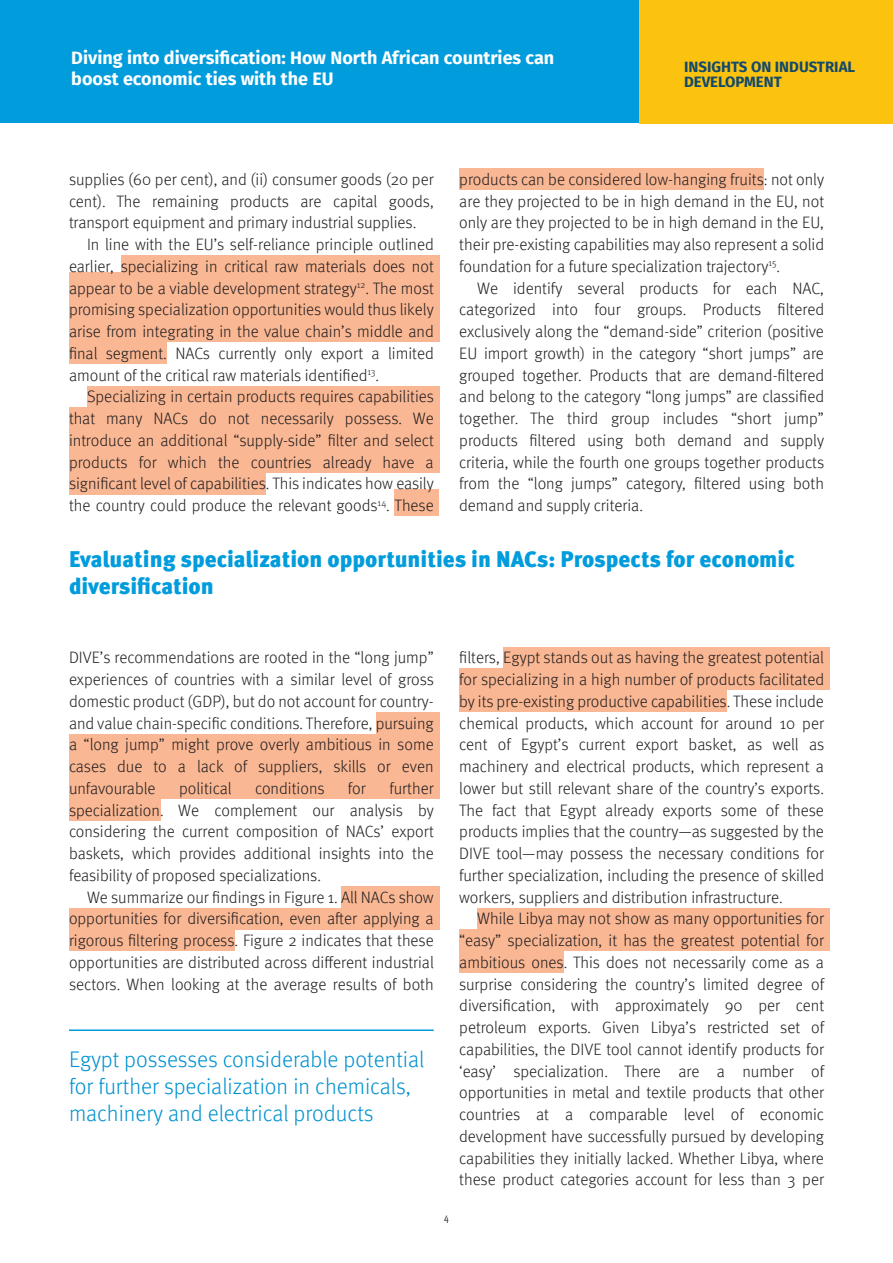
<style>
.page{position:relative;width:893px;height:1263px;background:#fff}
.page>*{position:absolute;margin:0;border:0;box-sizing:border-box;transform-origin:0 0}
.t1{font:300 22.5px/27px "Meta Pro";color:#0092d0}
.t2{font:900 22.5px/27px "Meta Pro";color:#009cdc}
.t3{font:700 18px/21px "Fira Sans";color:#fff}
.t4{font:300 16.5px/21.8px "Meta Pro";color:#231f20;text-align:justify}
.t5{font:700 15px/15px "Fira Sans";color:#13496b}
.t6{font:condensed 10.5px "Meta Pro";color:#231f20}
</style>
<div class="page">
<div style="left:0;top:0;width:893px;height:123px;background:#009cdc"></div>
<div style="left:639px;top:0;width:254px;height:123px;background:#fbc310"></div>
<hr style="left:892px;top:0;width:1px;height:123px;background:#009cdc">
<div style="left:376px;top:712px;width:63px;height:21px;background:#fab793"></div>
<div style="left:69px;top:734px;width:370px;height:21px;background:#fab793"></div>
<div style="left:69px;top:756px;width:370px;height:21px;background:#fab793"></div>
<div style="left:69px;top:777px;width:370px;height:22px;background:#fab793"></div>
<div style="left:69px;top:799px;width:91px;height:21px;background:#fab793"></div>
<div style="left:341px;top:886px;width:98px;height:21px;background:#fab793"></div>
<div style="left:69px;top:908px;width:370px;height:21px;background:#fab793"></div>
<div style="left:69px;top:930px;width:165px;height:21px;background:#fab793"></div>
<div style="left:503px;top:647px;width:326px;height:21px;background:#fab793"></div>
<div style="left:459px;top:669px;width:370px;height:21px;background:#fab793"></div>
<div style="left:459px;top:690px;width:268px;height:22px;background:#fab793"></div>
<div style="left:477px;top:908px;width:352px;height:21px;background:#fab793"></div>
<div style="left:459px;top:930px;width:370px;height:21px;background:#fab793"></div>
<div style="left:459px;top:951px;width:105px;height:22px;background:#fab793"></div>
<div style="left:121px;top:255px;width:318px;height:22px;background:#fab793"></div>
<div style="left:69px;top:272px;width:370px;height:26px;background:#fab793"></div>
<div style="left:69px;top:299px;width:370px;height:21px;background:#fab793"></div>
<div style="left:69px;top:321px;width:370px;height:21px;background:#fab793"></div>
<div style="left:69px;top:342px;width:98px;height:22px;background:#fab793"></div>
<div style="left:87px;top:386px;width:352px;height:21px;background:#fab793"></div>
<div style="left:69px;top:408px;width:370px;height:21px;background:#fab793"></div>
<div style="left:69px;top:429px;width:370px;height:22px;background:#fab793"></div>
<div style="left:69px;top:451px;width:370px;height:21px;background:#fab793"></div>
<div style="left:69px;top:473px;width:197px;height:21px;background:#fab793"></div>
<div style="left:395px;top:489px;width:44px;height:27px;background:#fab793"></div>
<div style="left:459px;top:168px;width:305px;height:22px;background:#fab793"></div>
<hr style="left:69px;top:1029px;width:365px;height:2px;background:#009cdc">
<p class="t3" style="left:71px;top:48px;width:484px">Diving into diversification: How North African countries can boost economic ties with the EU</p>
<p class="t5" style="left:684px;top:60px;width:173px">INSIGHTS ON INDUSTRIAL<br>DEVELOPMENT</p>
<p class="t4" style="left:69px;top:170px;width:366px">supplies (60 per cent), and (ii) consumer goods (20 per cent). The remaining products are capital goods, transport equipment and primary industrial supplies.</p>
<p class="t4" style="left:69px;top:235px;width:366px;text-indent:18px">In line with the EU’s self-reliance principle outlined earlier, specializing in critical raw materials does not appear to be a viable development strategy<sup>12</sup>. The most promising specialization opportunities would thus likely arise from integrating in the value chain’s middle and final segment. NACs currently only export a limited amount of the critical raw materials identified<sup>13</sup>.</p>
<p class="t4" style="left:69px;top:387px;width:366px;text-indent:18px">Specializing in certain products requires capabilities that many NACs do not necessarily possess. We introduce an additional “supply-side” filter and select products for which the countries already have a significant level of capabilities. This indicates how easily the country could produce the relevant goods<sup>14</sup>. These</p>
<p class="t4" style="left:459px;top:170px;width:366px">products can be considered low-hanging fruits: not only are they projected to be in high demand in the EU, not only are they projected to be in high demand in the EU, their pre-existing capabilities may also represent a solid foundation for a future specialization trajectory<sup>15</sup>.</p>
<p class="t4" style="left:459px;top:278px;width:366px;text-indent:18px">We identify several products for each NAC, categorized into four groups. Products filtered exclusively along the “demand-side” criterion (positive EU import growth) in the category “short jumps” are grouped together. Products that are demand-filtered and belong to the category “long jumps” are classified together. The third group includes “short jump” products filtered using both demand and supply criteria, while the fourth one groups together products from the “long jumps” category, filtered using both demand and supply criteria.</p>
<h1 class="t2" style="left:69px;top:548px;width:727px">Evaluating specialization opportunities in NACs: Prospects for economic diversification</h1>
<p class="t4" style="left:69px;top:648px;width:366px">DIVE’s recommendations are rooted in the “long jump” experiences of countries with a similar level of gross domestic product (GDP), but do not account for country&shy;and value chain-specific conditions. Therefore, pursuing a “long jump” might prove overly ambitious in some cases due to a lack of suppliers, skills or even unfavourable</p>
<p class="t4" style="left:69px;top:779px;width:366px;text-indent:320px">further specialization. We complement our analysis by considering the current composition of NACs’ export baskets, which provides additional insights into the feasibility of proposed specializations.</p>
<p class="t4" style="left:69px;top:887px;width:366px;text-indent:18px">We summarize our findings in Figure 1. All NACs show opportunities for diversification, even after applying a rigorous filtering process. Figure 2 indicates that these opportunities are distributed across different industrial sectors. When looking at the average results of both</p>
<p class="t4" style="left:179px;top:779px;width:54px">political</p>
<p class="t4" style="left:255px;top:779px;width:71px">conditions</p>
<p class="t4" style="left:348px;top:779px;width:19px">for</p>
<h1 class="t1" style="left:69px;top:1047px;width:357px">Egypt possesses considerable potential for further specialization in chemicals, machinery and electrical products</h1>
<p class="t6" style="left:444px;top:1213px;width:6px">4</p>
<p class="t4" style="left:459px;top:648px;width:366px">filters, Egypt stands out as having the greatest potential for specializing in a high number of products facilitated by its pre-existing productive capabilities. These include chemical products, which account for around 10 per cent of Egypt’s current export basket, as well as machinery and electrical products, which represent a lower but still relevant share of the country’s exports.<br>The fact that Egypt already exports some of these products implies that the country—as suggested by the DIVE tool—may possess the necessary conditions for further specialization, including the presence of skilled workers, suppliers and distribution infrastructure.</p>
<p class="t4" style="left:459px;top:909px;width:366px;text-indent:18px">While Libya may not show as many opportunities for “easy” specialization, it has the greatest potential for ambitious ones. This does not necessarily come as a surprise considering the country’s limited degree of diversification, with approximately 90 per cent petroleum exports. Given Libya’s restricted set of capabilities, the DIVE tool cannot identify products for ‘easy’ specialization. There are a number of opportunities in metal and textile products that other countries at a comparable level of economic development have successfully pursued by developing capabilities they initially lacked. Whether Libya, where these product categories account for less than 3 per</p>
</div>
